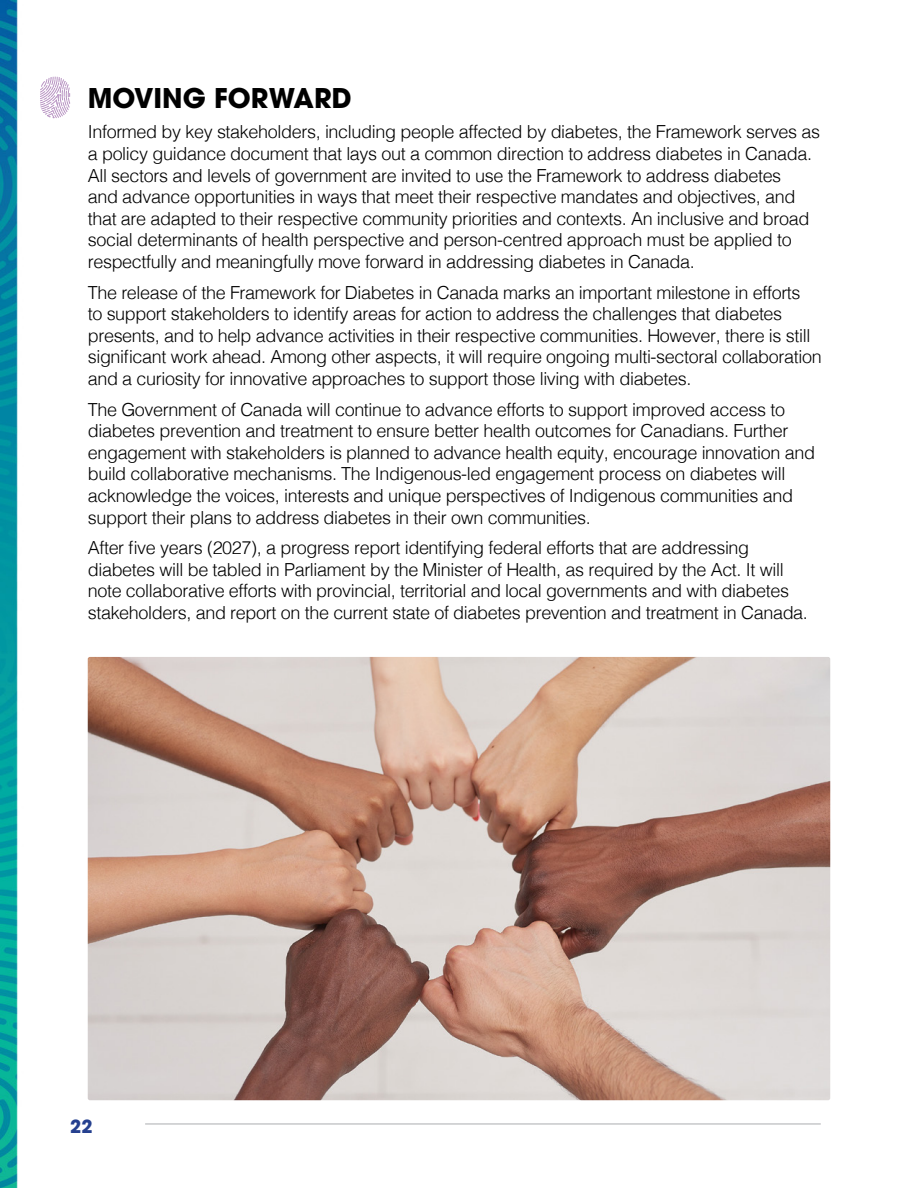
<style>
.page{position:relative;width:918px;height:1188px;background:#fff}
.page>*{position:absolute;margin:0;border:0;box-sizing:border-box;transform-origin:0 0}
.t1{font:700 27px "ITC Avant Garde Pro";color:#000}
.t2{font:300 18px/21.6px "Helvetica";letter-spacing:-.02em;color:#000}
.t3{font:700 18px "ITC Avant Garde Pro";color:#25408f}
</style>
<div class="page">
<img style="left:0;top:0;width:831px;height:1188px">
<hr style="left:145px;top:1123px;width:676px;height:2px;background:#c7c8ca">
<svg style="left:37px;top:76px;width:36px;height:42px"></svg>
<img style="left:88px;top:657px;width:742px;height:443px">
<h1 class="t1" style="left:88px;top:80px;width:266px">MOVING FORWARD</h1>
<p class="t2" style="left:88px;top:120px;width:734px">Informed by key stakeholders, including people affected by diabetes, the Framework serves as a policy guidance document that lays out a common direction to address diabetes in Canada.<br>All sectors and levels of government are invited to use the Framework to address diabetes<br>and advance opportunities in ways that meet their respective mandates and objectives, and that are adapted to their respective community priorities and contexts. An inclusive and broad social determinants of health perspective and person-centred approach must be applied to respectfully and meaningfully move forward in addressing diabetes in Canada.</p>
<p class="t2" style="left:88px;top:280px;width:736px">The release of the Framework for Diabetes in Canada marks an important milestone in efforts<br>to support stakeholders to identify areas for action to address the challenges that diabetes presents, and to help advance activities in their respective communities. However, there is still significant work ahead. Among other aspects, it will require ongoing multi-sectoral collaboration and a curiosity for innovative approaches to support those living with diabetes.</p>
<p class="t2" style="left:88px;top:397px;width:729px">The Government of Canada will continue to advance efforts to support improved access to diabetes prevention and treatment to ensure better health outcomes for Canadians. Further engagement with stakeholders is planned to advance health equity, encourage innovation and build collaborative mechanisms. The Indigenous-led engagement process on diabetes will acknowledge the voices, interests and unique perspectives of Indigenous communities and support their plans to address diabetes in their own communities.</p>
<p class="t2" style="left:88px;top:536px;width:722px">After five years (2027), a progress report identifying federal efforts that are addressing diabetes will be tabled in Parliament by the Minister of Health, as required by the Act. It will note collaborative efforts with provincial, territorial and local governments and with diabetes stakeholders, and report on the current state of diabetes prevention and treatment in Canada.</p>
<p class="t3" style="left:70px;top:1114px;width:24px">22</p>
</div>
